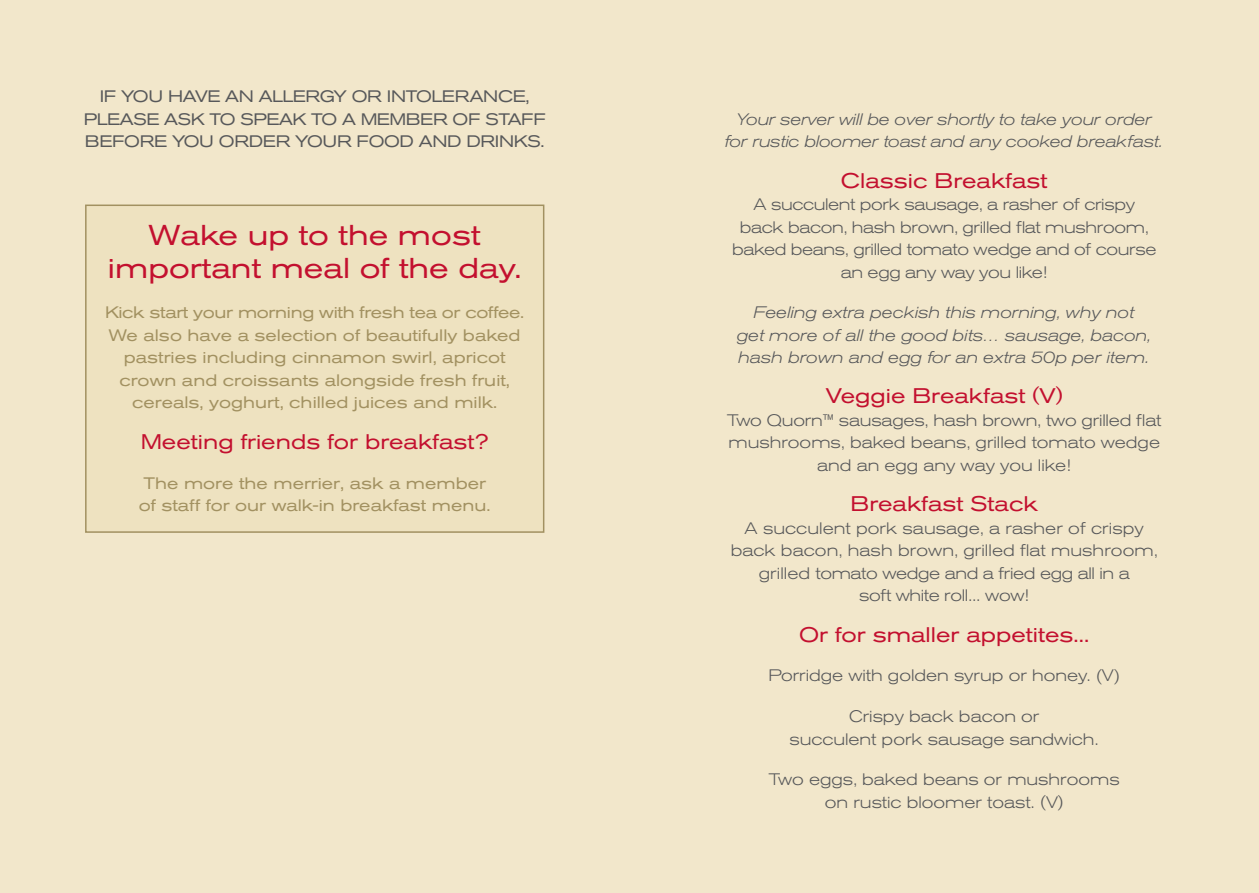
<style>
.page{position:relative;width:1259px;height:893px;background:#f2e7cb}
.page>*{position:absolute;margin:0;border:0;box-sizing:border-box;transform-origin:0 0}
.t1{font:expanded 28.5px/33px "Akzidenz Grotesk BQ";color:#c3102f;text-align:center}
.t2{font:expanded 21px "Akzidenz Grotesk BQ";color:#c3102f}
.t3{font:300 expanded 16.5px/22.5px "Akzidenz Grotesk BQ";color:#57585a;text-align:center}
.t4{font:expanded 16.5px/22.5px "Akzidenz Grotesk BQ";color:#a29161;text-align:center}
.t5{font:italic 300 expanded 16.5px/22.5px "Akzidenz Grotesk BQ";color:#57585a;text-align:center}
.t6{font:300 expanded 16.5px/22.5px "Akzidenz Grotesk BQ";letter-spacing:-.02em;color:#57585a;text-align:center}
.t7{font:expanded 16.5px/22.5px "Akzidenz Grotesk BQ";letter-spacing:-.02em;color:#57585a;text-align:center}
</style>
<div class="page">
<div style="left:86px;top:205px;width:458px;height:327px;background:#eee2c0"></div>
<div style="left:85px;top:205px;width:459px;height:328px;border:2px solid #a29161"></div>
<p class="t7" style="left:84px;top:85px;width:463px">IF YOU HAVE AN ALLERGY OR INTOLERANCE,<br>PLEASE ASK TO SPEAK TO A MEMBER OF STAFF<br>BEFORE YOU ORDER YOUR FOOD AND DRINKS.</p>
<h1 class="t1" style="left:108px;top:218px;width:415px">Wake up to the most important meal of the day.</h1>
<p class="t4" style="left:105px;top:301px;width:421px">Kick start your morning with fresh tea or coffee.<br>We also have a selection of beautifully baked pastries including cinnamon swirl, apricot crown and croissants alongside fresh fruit, cereals, yoghurt, chilled juices and milk.</p>
<p class="t2" style="left:141px;top:429px;width:349px">Meeting friends for breakfast?</p>
<p class="t4" style="left:139px;top:472px;width:353px;text-align:left">The more the merrier, ask a member of staff for our walk-in breakfast menu.</p>
<p class="t5" style="left:725px;top:108px;width:440px">Your server will be over shortly to take your order for rustic bloomer toast and any cooked breakfast.</p>
<p class="t2" style="left:841px;top:168px;width:208px">Classic Breakfast</p>
<p class="t6" style="left:732px;top:193px;width:426px">A succulent pork sausage, a rasher of crispy back bacon, hash brown, grilled flat mushroom, baked beans, grilled tomato wedge and of course an egg any way you like!</p>
<p class="t5" style="left:737px;top:301px;width:416px">Feeling extra peckish this morning, why not<br>get more of all the good bits… sausage, bacon, hash brown and egg for an extra 50p per item.</p>
<p class="t2" style="left:826px;top:384px;width:238px">Veggie Breakfast (V)</p>
<p class="t3" style="left:727px;top:409px;width:436px">Two Quorn™ sausages, hash brown, two grilled flat mushrooms, baked beans, grilled tomato wedge and an egg any way you like!</p>
<p class="t2" style="left:850px;top:492px;width:189px">Breakfast Stack</p>
<p class="t3" style="left:730px;top:517px;width:429px">A succulent pork sausage, a rasher of crispy back bacon, hash brown, grilled flat mushroom, grilled tomato wedge and a fried egg all in a<br>soft white roll... wow!</p>
<p class="t2" style="left:799px;top:622px;width:292px">Or for smaller appetites...</p>
<p class="t3" style="left:768px;top:664px;width:353px">Porridge with golden syrup or honey. (V)</p>
<p class="t3" style="left:789px;top:705px;width:311px">Crispy back bacon or<br>succulent pork sausage sandwich.</p>
<p class="t3" style="left:768px;top:768px;width:352px">Two eggs, baked beans or mushrooms on rustic bloomer toast. (V)</p>
</div>
